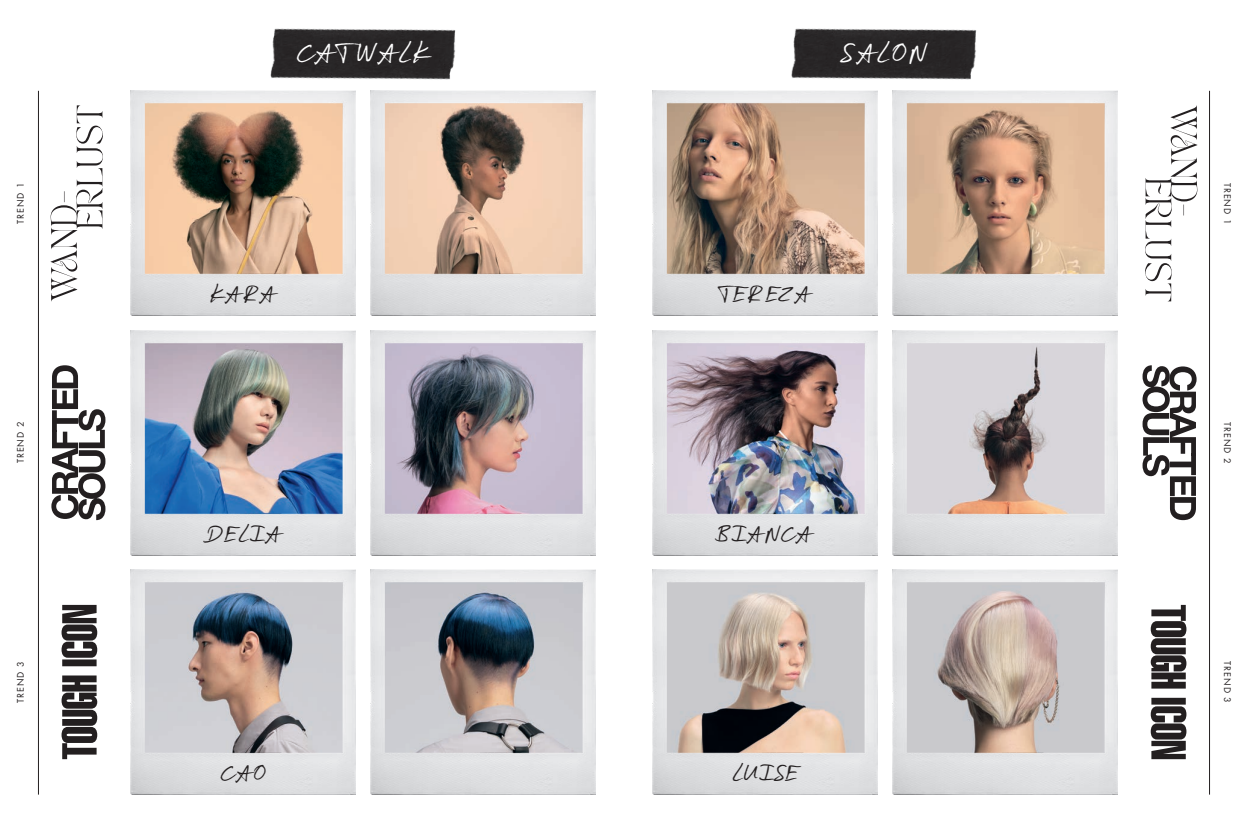
<style>
.page{position:relative;width:1248px;height:823px;background:#fff}
.page>*{position:absolute;margin:0;border:0;box-sizing:border-box;transform-origin:0 0}
.t1{font:45px "September Spirit Alt";color:#fff}
.t2{font:38px "September Spirit Alt";color:#231f20}
.t3{font:10px "Futura Boo";letter-spacing:.1em;color:#231f20}
</style>
<div class="page">
<hr style="left:38px;top:91px;width:1px;height:703px;background:#231f20">
<svg style="left:62px;top:604px;width:35px;height:62px;background:#595657"></svg>
<svg style="left:62px;top:675px;width:35px;height:83px"></svg>
<svg style="left:51px;top:365px;width:54px;height:155px"></svg>
<svg style="left:51px;top:105px;width:52px;height:196px"></svg>
<img style="left:270px;top:28px;width:186px;height:63px">
<img style="left:370px;top:91px;width:225px;height:225px">
<img style="left:370px;top:569px;width:225px;height:225px">
<img style="left:370px;top:330px;width:225px;height:225px">
<img style="left:130px;top:91px;width:226px;height:225px">
<img style="left:130px;top:569px;width:226px;height:225px">
<img style="left:130px;top:330px;width:226px;height:225px">
<img style="left:791px;top:28px;width:186px;height:66px">
<hr style="left:1209px;top:91px;width:1px;height:703px;background:#231f20">
<svg style="left:1150px;top:697px;width:36px;height:61px;background:#5e5b5c"></svg>
<svg style="left:1150px;top:604px;width:36px;height:84px"></svg>
<svg style="left:1142px;top:365px;width:54px;height:155px"></svg>
<svg style="left:1145px;top:105px;width:52px;height:196px"></svg>
<img style="left:891px;top:91px;width:226px;height:225px">
<img style="left:652px;top:569px;width:225px;height:225px">
<img style="left:892px;top:330px;width:225px;height:225px">
<img style="left:652px;top:91px;width:225px;height:225px">
<img style="left:892px;top:569px;width:225px;height:225px">
<img style="left:652px;top:330px;width:225px;height:225px">
<h1 class="t1" style="left:295px;top:34px;width:138px">CATWALK</h1>
<h1 class="t1" style="left:840px;top:34px;width:90px">SALON</h1>
<p class="t3" style="left:14px;top:224px;width:43px;rotate:-90deg">TREND 1</p>
<p class="t3" style="left:1233px;top:182px;width:43px;rotate:90deg">TREND 1</p>
<p class="t3" style="left:14px;top:463px;width:43px;rotate:-90deg">TREND 2</p>
<p class="t3" style="left:14px;top:702px;width:43px;rotate:-90deg">TREND 3</p>
<h2 class="t2" style="left:210px;top:277px;width:69px">KARA</h2>
<h2 class="t2" style="left:204px;top:517px;width:80px">DELIA</h2>
<h2 class="t2" style="left:219px;top:756px;width:50px">CAO</h2>
<h2 class="t2" style="left:718px;top:277px;width:95px">TEREZA</h2>
<h2 class="t2" style="left:717px;top:517px;width:98px">BIANCA</h2>
<h2 class="t2" style="left:733px;top:756px;width:66px">LUISE</h2>
<p class="t3" style="left:1233px;top:421px;width:43px;rotate:90deg">TREND 2</p>
<p class="t3" style="left:1233px;top:661px;width:43px;rotate:90deg">TREND 3</p>
</div>
